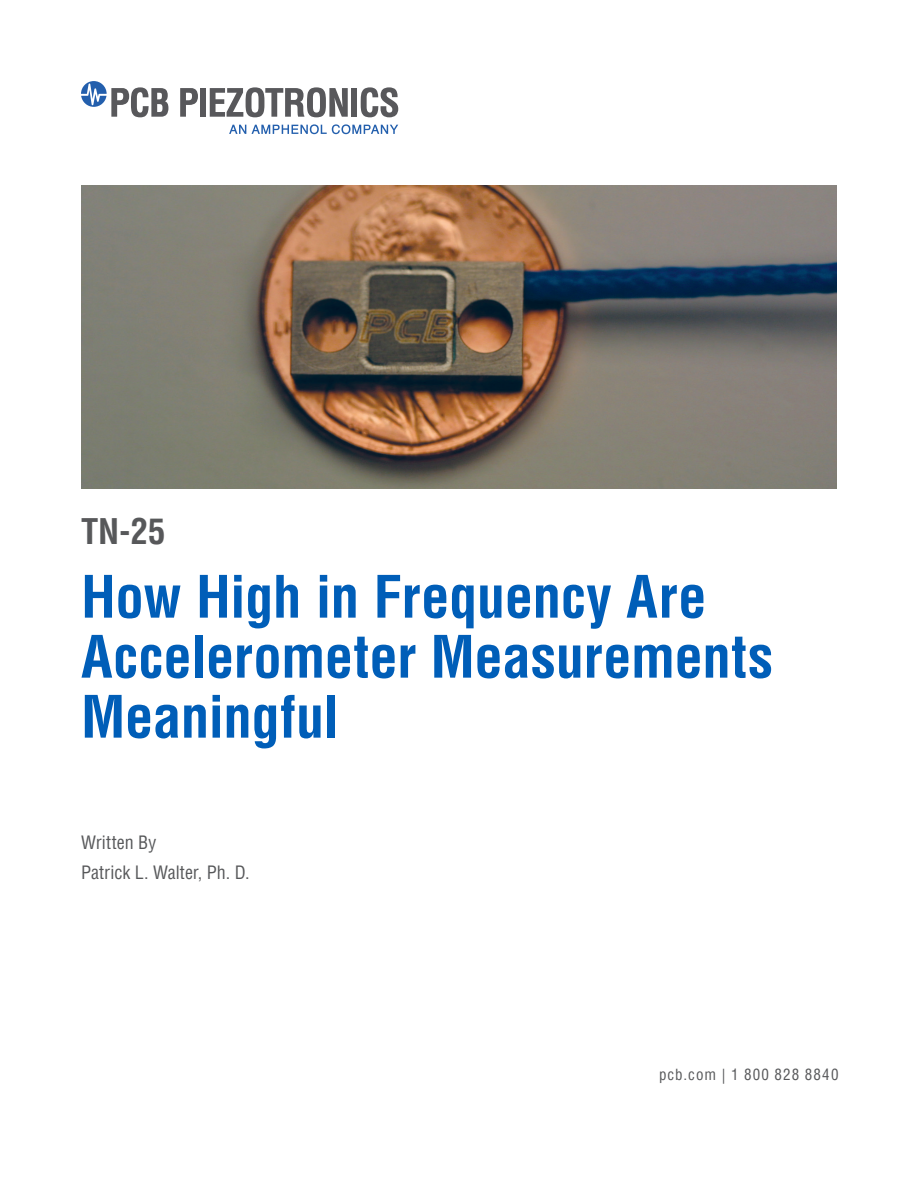
<style>
.page{position:relative;width:918px;height:1188px;background:#fff}
.page>*{position:absolute;margin:0;border:0;box-sizing:border-box;transform-origin:0 0}
.t1{font:700 condensed 57px/60px "Helvetica LT Pro";letter-spacing:-.005em;color:#005eb8}
.t2{font:700 condensed 34.5px "Helvetica LT Pro";color:#57585a}
.t3{font:condensed 18px/30px "Helvetica LT Pro";color:#57585a}
.t4{font:condensed 15px "Helvetica LT Pro";letter-spacing:.075em;color:#57585a}
</style>
<div class="page">
<svg style="left:229px;top:125px;width:17px;height:9px"></svg>
<svg style="left:252px;top:124px;width:146px;height:10px"></svg>
<svg style="left:81px;top:81px;width:87px;height:36px"></svg>
<svg style="left:180px;top:88px;width:18px;height:29px"></svg>
<div style="left:200px;top:88px;width:6px;height:29px;background:#58585b"></div>
<svg style="left:210px;top:87px;width:138px;height:30px"></svg>
<div style="left:352px;top:88px;width:5px;height:29px;background:#58585b"></div>
<svg style="left:361px;top:87px;width:37px;height:30px"></svg>
<img style="left:81px;top:185px;width:756px;height:303px">
<p class="t2" style="left:81px;top:509px;width:86px">TN-25</p>
<p class="t1" style="left:81px;top:565px;width:694px">How High in Frequency Are<br>Accelerometer Measurements<br>Meaningful</p>
<p class="t3" style="left:81px;top:827px;width:170px">Written By<br>Patrick L. Walter, Ph. D.</p>
<p class="t4" style="left:659px;top:1065px;width:181px">pcb.com | 1 800 828 8840</p>
</div>
